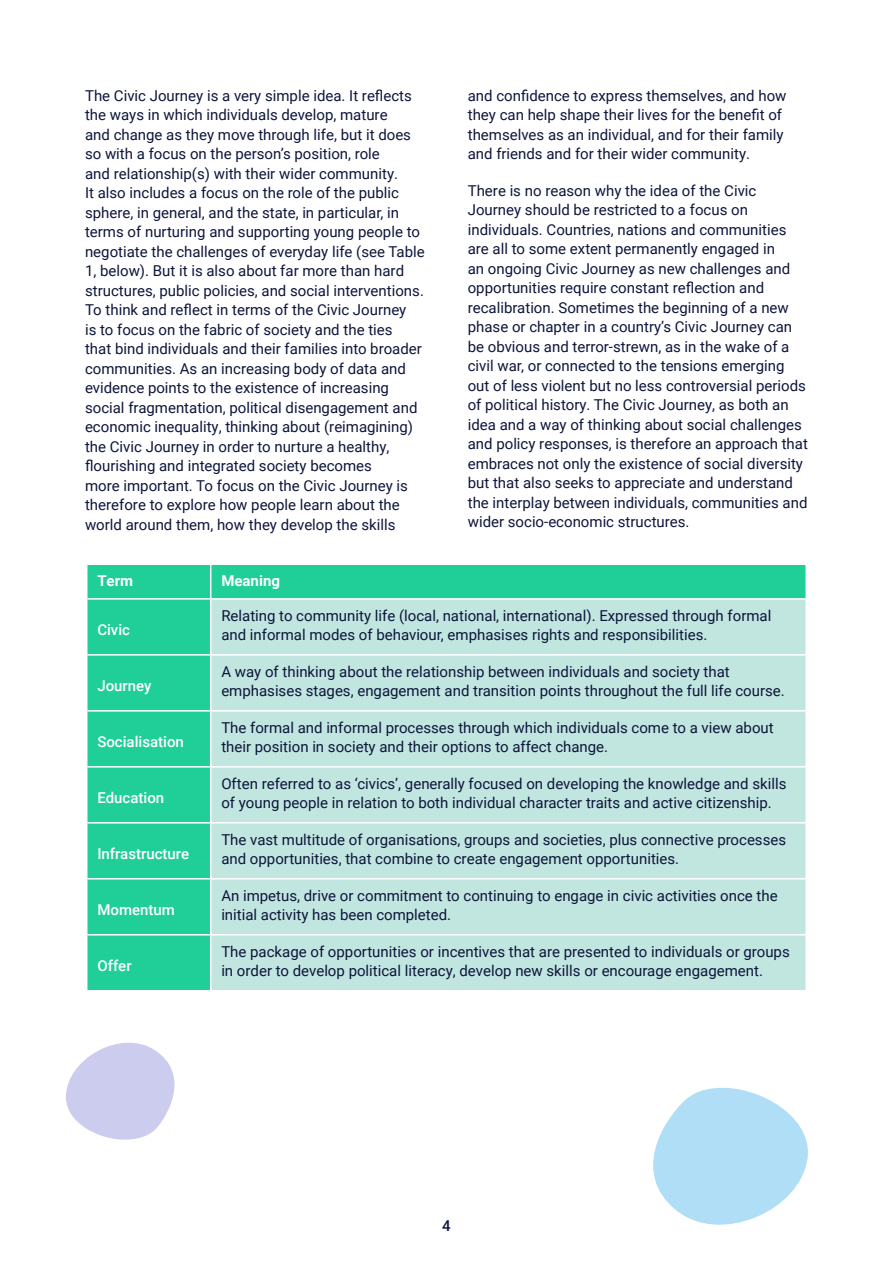
<style>
.page{position:relative;width:893px;height:1263px;background:#fff}
.page>*{position:absolute;margin:0;border:0;box-sizing:border-box;transform-origin:0 0}
.Body_Copy{font:15px/19.5px "Roboto";color:#0d153b}
.Body_Copy-2{font:500 15px "Roboto";color:#fff}
.Body_Copy-3{font:700 15px "Roboto";color:#fff}
.t1{font:500 15px "Roboto";color:#0d153b}
</style>
<div class="page">
<svg style="left:66px;top:1042px;width:109px;height:98px"></svg>
<svg style="left:653px;top:1087px;width:155px;height:138px"></svg>
<div style="left:87px;top:565px;width:718px;height:33px;background:#20ce98"></div>
<div style="left:87px;top:600px;width:123px;height:390px;background:#20ce98"></div>
<div style="left:211px;top:600px;width:594px;height:390px;background:#c1e5df"></div>
<hr style="left:86px;top:654px;width:125px;height:2px;background:#fff">
<hr style="left:211px;top:654px;width:596px;height:2px;background:#fff">
<hr style="left:86px;top:710px;width:125px;height:2px;background:#fff">
<hr style="left:211px;top:710px;width:596px;height:2px;background:#fff">
<hr style="left:86px;top:766px;width:125px;height:1px;background:#fff">
<hr style="left:211px;top:766px;width:596px;height:1px;background:#fff">
<hr style="left:86px;top:822px;width:125px;height:1px;background:#fff">
<hr style="left:211px;top:822px;width:596px;height:1px;background:#fff">
<hr style="left:86px;top:878px;width:125px;height:1px;background:#fff">
<hr style="left:211px;top:878px;width:596px;height:1px;background:#fff">
<hr style="left:86px;top:934px;width:125px;height:1px;background:#fff">
<hr style="left:211px;top:934px;width:596px;height:1px;background:#fff">
<hr style="left:210px;top:565px;width:1px;height:33px;background:#fff">
<p class="Body_Copy" style="left:85px;top:85px;width:341px">The Civic Journey is a very simple idea. It reflects the ways in which individuals develop, mature<br>and change as they move through life, but it does so with a focus on the person’s position, role<br>and relationship(s) with their wider community.<br>It also includes a focus on the role of the public sphere, in general, and the state, in particular, in terms of nurturing and supporting young people to negotiate the challenges of everyday life (see Table 1, below). But it is also about far more than hard structures, public policies, and social interventions.<br>To think and reflect in terms of the Civic Journey<br>is to focus on the fabric of society and the ties<br>that bind individuals and their families into broader communities. As an increasing body of data and evidence points to the existence of increasing social fragmentation, political disengagement and economic inequality, thinking about (reimagining) the Civic Journey in order to nurture a healthy, flourishing and integrated society becomes<br>more important. To focus on the Civic Journey is therefore to explore how people learn about the world around them, how they develop the skills</p>
<p class="Body_Copy" style="left:468px;top:85px;width:320px">and confidence to express themselves, and how they can help shape their lives for the benefit of themselves as an individual, and for their family and friends and for their wider community.</p>
<p class="Body_Copy" style="left:468px;top:180px;width:342px">There is no reason why the idea of the Civic Journey should be restricted to a focus on individuals. Countries, nations and communities are all to some extent permanently engaged in<br>an ongoing Civic Journey as new challenges and opportunities require constant reflection and recalibration. Sometimes the beginning of a new phase or chapter in a country’s Civic Journey can be obvious and terror-strewn, as in the wake of a civil war, or connected to the tensions emerging out of less violent but no less controversial periods of political history. The Civic Journey, as both an idea and a way of thinking about social challenges and policy responses, is therefore an approach that embraces not only the existence of social diversity but that also seeks to appreciate and understand the interplay between individuals, communities and wider socio-economic structures.</p>
<p class="Body_Copy-3" style="left:97px;top:570px;width:37px">Term</p>
<p class="Body_Copy-3" style="left:221px;top:570px;width:60px">Meaning</p>
<p class="Body_Copy-2" style="left:97px;top:619px;width:34px">Civic</p>
<p class="Body_Copy" style="left:221px;top:605px;width:551px">Relating to community life (local, national, international). Expressed through formal and informal modes of behaviour, emphasises rights and responsibilities.</p>
<p class="Body_Copy-2" style="left:97px;top:675px;width:56px">Journey</p>
<p class="Body_Copy-2" style="left:97px;top:731px;width:88px">Socialisation</p>
<p class="Body_Copy-2" style="left:97px;top:787px;width:68px">Education</p>
<p class="Body_Copy-2" style="left:97px;top:843px;width:93px">Infrastructure</p>
<p class="Body_Copy-2" style="left:97px;top:899px;width:79px">Momentum</p>
<p class="Body_Copy-2" style="left:97px;top:955px;width:36px">Offer</p>
<p class="Body_Copy" style="left:221px;top:661px;width:565px">A way of thinking about the relationship between individuals and society that emphasises stages, engagement and transition points throughout the full life course.</p>
<p class="Body_Copy" style="left:221px;top:717px;width:554px">The formal and informal processes through which individuals come to a view about their position in society and their options to affect change.</p>
<p class="Body_Copy" style="left:221px;top:773px;width:567px">Often referred to as ‘civics’, generally focused on developing the knowledge and skills of young people in relation to both individual character traits and active citizenship.</p>
<p class="Body_Copy" style="left:221px;top:829px;width:566px">The vast multitude of organisations, groups and societies, plus connective processes and opportunities, that combine to create engagement opportunities.</p>
<p class="Body_Copy" style="left:221px;top:885px;width:558px">An impetus, drive or commitment to continuing to engage in civic activities once the initial activity has been completed.</p>
<p class="Body_Copy" style="left:221px;top:941px;width:570px">The package of opportunities or incentives that are presented to individuals or groups in order to develop political literacy, develop new skills or encourage engagement.</p>
<p class="t1" style="left:442px;top:1215px;width:10px">4</p>
</div>
